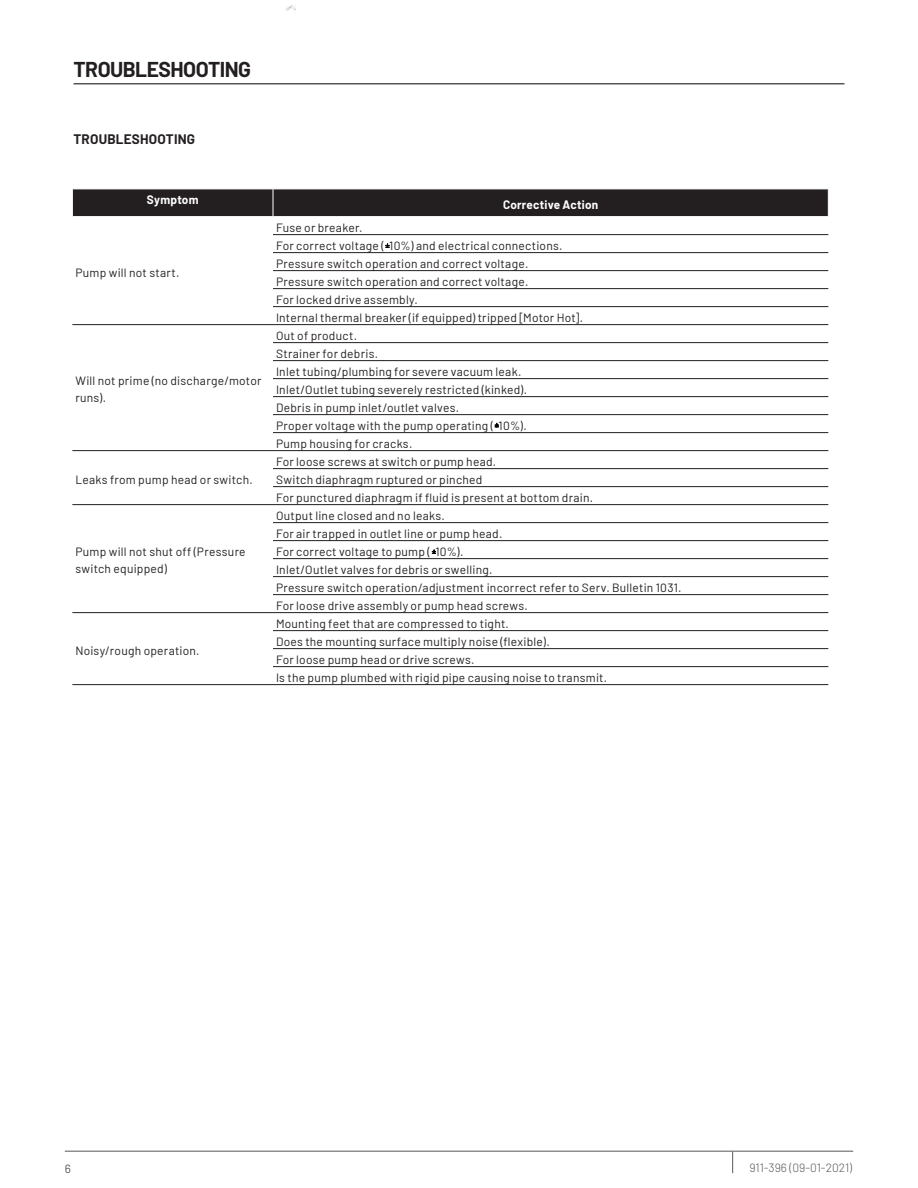
<style>
.page{position:relative;width:918px;height:1188px;background:#fff}
.page>*{position:absolute;margin:0;border:0;box-sizing:border-box;transform-origin:0 0}
.Headline{font:700 21px "Barlow";letter-spacing:-.025em;color:#231f20}
.Subhead_Body_Copy{font:700 13.5px "Barlow";letter-spacing:.015em;color:#231f20}
.Table_Copy{font:12px/16.5px "Barlow";letter-spacing:.02em;color:#231f20}
.Table_Subhead{font:700 12px "Barlow";letter-spacing:.02em;color:#fff}
.t1{font:300 12px "Barlow";color:#57585a}
.t2{font:12px "Barlow";color:#57585a}
</style>
<div class="page">
<hr style="left:65px;top:1151px;width:788px;height:1px;background:#57585a">
<svg style="left:732px;top:1152px;width:1px;height:21px"></svg>
<hr style="left:74px;top:83px;width:770px;height:1px;background:#231f20">
<svg style="left:286px;top:5px;width:9px;height:6px"></svg>
<svg style="left:495px;top:423px;width:4px;height:4px"></svg>
<svg style="left:432px;top:550px;width:4px;height:3px"></svg>
<hr style="left:273px;top:234px;width:555px;height:1px;background:#231f20">
<hr style="left:273px;top:252px;width:555px;height:1px;background:#231f20">
<hr style="left:273px;top:270px;width:555px;height:1px;background:#231f20">
<hr style="left:273px;top:288px;width:555px;height:1px;background:#231f20">
<hr style="left:273px;top:306px;width:555px;height:1px;background:#231f20">
<hr style="left:72px;top:324px;width:201px;height:1px;background:#231f20">
<hr style="left:273px;top:324px;width:555px;height:1px;background:#231f20">
<hr style="left:273px;top:342px;width:555px;height:1px;background:#231f20">
<hr style="left:273px;top:360px;width:555px;height:1px;background:#231f20">
<hr style="left:273px;top:378px;width:555px;height:1px;background:#231f20">
<hr style="left:273px;top:396px;width:555px;height:1px;background:#231f20">
<hr style="left:273px;top:414px;width:555px;height:1px;background:#231f20">
<hr style="left:273px;top:432px;width:555px;height:1px;background:#231f20">
<hr style="left:72px;top:450px;width:201px;height:1px;background:#231f20">
<hr style="left:273px;top:450px;width:555px;height:1px;background:#231f20">
<hr style="left:273px;top:468px;width:555px;height:1px;background:#231f20">
<hr style="left:273px;top:486px;width:555px;height:1px;background:#231f20">
<hr style="left:72px;top:504px;width:201px;height:1px;background:#231f20">
<hr style="left:273px;top:504px;width:555px;height:1px;background:#231f20">
<hr style="left:273px;top:522px;width:555px;height:1px;background:#231f20">
<hr style="left:273px;top:540px;width:555px;height:1px;background:#231f20">
<hr style="left:273px;top:558px;width:555px;height:1px;background:#231f20">
<hr style="left:273px;top:576px;width:555px;height:1px;background:#231f20">
<hr style="left:273px;top:594px;width:555px;height:1px;background:#231f20">
<hr style="left:72px;top:612px;width:201px;height:1px;background:#231f20">
<hr style="left:273px;top:612px;width:555px;height:1px;background:#231f20">
<hr style="left:273px;top:630px;width:555px;height:1px;background:#231f20">
<hr style="left:273px;top:648px;width:555px;height:1px;background:#231f20">
<hr style="left:273px;top:666px;width:555px;height:1px;background:#231f20">
<hr style="left:72px;top:684px;width:201px;height:1px;background:#231f20">
<hr style="left:273px;top:684px;width:555px;height:1px;background:#231f20">
<div style="left:72px;top:189px;width:757px;height:27px;background:#231f20"></div>
<p class="Headline" style="left:74px;top:53px;width:179px">TROUBLESHOOTING</p>
<p class="Subhead_Body_Copy" style="left:74px;top:129px;width:123px">TROUBLESHOOTING</p>
<p class="Table_Subhead" style="left:147px;top:191px;width:53px">Symptom</p>
<p class="Table_Subhead" style="left:503px;top:196px;width:97px">Corrective Action</p>
<p class="Table_Copy" style="left:75px;top:263px;width:106px">Pump will not start.</p>
<p class="Table_Copy" style="left:75px;top:372px;width:188px">Will not prime (no discharge/motor runs).</p>
<p class="Table_Copy" style="left:75px;top:470px;width:179px">Leaks from pump head or switch.</p>
<p class="Table_Copy" style="left:75px;top:543px;width:172px">Pump will not shut off (Pressure switch equipped)</p>
<p class="Table_Copy" style="left:75px;top:641px;width:126px">Noisy/rough operation.</p>
<p class="Table_Copy" style="left:276px;top:218px;width:88px">Fuse or breaker.</p>
<p class="Table_Copy" style="left:276px;top:236px;width:288px">For correct voltage ( 10%) and electrical connections.</p>
<p class="Table_Copy" style="left:276px;top:254px;width:254px">Pressure switch operation and correct voltage.</p>
<p class="Table_Copy" style="left:276px;top:272px;width:254px">Pressure switch operation and correct voltage.</p>
<p class="Table_Copy" style="left:276px;top:290px;width:143px">For locked drive assembly.</p>
<p class="Table_Copy" style="left:276px;top:308px;width:309px">Internal thermal breaker (if equipped) tripped [Motor Hot].</p>
<p class="Table_Copy" style="left:276px;top:326px;width:83px">Out of product.</p>
<p class="Table_Copy" style="left:276px;top:344px;width:104px">Strainer for debris.</p>
<p class="Table_Copy" style="left:276px;top:362px;width:247px">Inlet tubing/plumbing for severe vacuum leak.</p>
<p class="Table_Copy" style="left:276px;top:380px;width:253px">Inlet/Outlet tubing severely restricted (kinked).</p>
<p class="Table_Copy" style="left:276px;top:398px;width:185px">Debris in pump inlet/outlet valves.</p>
<p class="Table_Copy" style="left:276px;top:416px;width:252px">Proper voltage with the pump operating ( 10%).</p>
<p class="Table_Copy" style="left:276px;top:434px;width:138px">Pump housing for cracks.</p>
<p class="Table_Copy" style="left:276px;top:452px;width:222px">For loose screws at switch or pump head.</p>
<p class="Table_Copy" style="left:276px;top:470px;width:208px">Switch diaphragm ruptured or pinched</p>
<p class="Table_Copy" style="left:276px;top:488px;width:319px">For punctured diaphragm if fluid is present at bottom drain.</p>
<p class="Table_Copy" style="left:276px;top:506px;width:170px">Output line closed and no leaks.</p>
<p class="Table_Copy" style="left:276px;top:524px;width:228px">For air trapped in outlet line or pump head.</p>
<p class="Table_Copy" style="left:276px;top:542px;width:189px">For correct voltage to pump ( 10%).</p>
<p class="Table_Copy" style="left:276px;top:560px;width:218px">Inlet/Outlet valves for debris or swelling.</p>
<p class="Table_Copy" style="left:276px;top:578px;width:407px">Pressure switch operation/adjustment incorrect refer to Serv. Bulletin 1031.</p>
<p class="Table_Copy" style="left:276px;top:596px;width:253px">For loose drive assembly or pump head screws.</p>
<p class="Table_Copy" style="left:276px;top:614px;width:234px">Mounting feet that are compressed to tight.</p>
<p class="Table_Copy" style="left:276px;top:632px;width:275px">Does the mounting surface multiply noise (flexible).</p>
<p class="Table_Copy" style="left:276px;top:650px;width:200px">For loose pump head or drive screws.</p>
<p class="Table_Copy" style="left:276px;top:668px;width:333px">Is the pump plumbed with rigid pipe causing noise to transmit.</p>
<p class="t2" style="left:65px;top:1160px;width:8px">6</p>
<p class="t1" style="left:749px;top:1159px;width:104px">911-396 (09-01-2021)</p>
</div>
